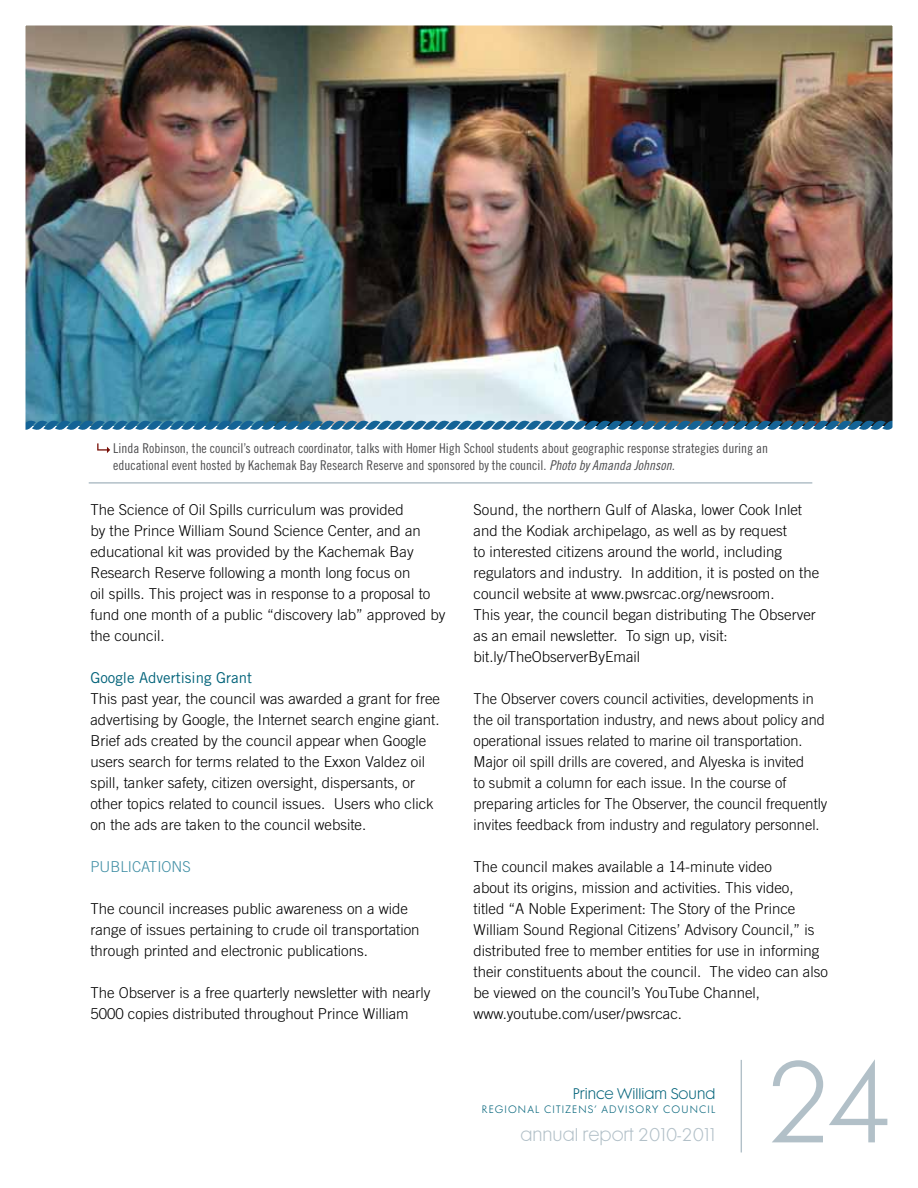
<style>
.page{position:relative;width:918px;height:1188px;background:#fff}
.page>*{position:absolute;margin:0;border:0;box-sizing:border-box;transform-origin:0 0}
.t1{font:106.65px "Cg Futura Maxi Lt";color:#b2c0c8}
.t2{font:16.8px "Cg Futura Maxi Lt";color:#b2c0c8}
.t3{font:300 15px/21px "Trade Gothic";color:#000}
.t4{font:15px "Trade Gothic";color:#006279}
.t5{font:300 15px "Trade Gothic";color:#418fa5}
.t6{font:14.1px "Cg Futura Maxi Lt";color:#006279}
.t7{font:13.5px/16.5px "Trade Gothic Cond Eighteen";color:#4d4d4f}
.t8{font:9.75px "Cg Futura Maxi Lt";letter-spacing:.12em;color:#006279}
.s1{font-family:"Trade Gothic Cond Eighteen Obl"}
</style>
<div class="page">
<hr style="left:741px;top:1060px;width:1px;height:92px;background:#b2c0c8">
<img style="left:27px;top:27px;width:864px;height:390px">
<svg style="left:97px;top:443px;width:13px;height:10px"></svg>
<hr style="left:89px;top:482px;width:723px;height:2px;background:#b2c0c8">
<img style="left:27px;top:417px;width:864px;height:13px">
<p class="t7" style="left:113px;top:440px;width:657px">Linda Robinson, the council’s outreach coordinator, talks with Homer High School students about geographic response strategies during an educational event hosted by Kachemak Bay Research Reserve and sponsored by the council. <span class="s1">Photo by Amanda Johnson.</span></p>
<p class="t3" style="left:90px;top:499px;width:357px">The Science of Oil Spills curriculum was provided<br>by the Prince William Sound Science Center, and an educational kit was provided by the Kachemak Bay Research Reserve following a month long focus on<br>oil spills. This project was in response to a proposal to fund one month of a public “discovery lab” approved by the council.</p>
<p class="t4" style="left:90px;top:669px;width:163px">Google Advertising Grant</p>
<p class="t3" style="left:90px;top:688px;width:351px">This past year, the council was awarded a grant for free advertising by Google, the Internet search engine giant.<br>Brief ads created by the council appear when Google users search for terms related to the Exxon Valdez oil spill, tanker safety, citizen oversight, dispersants, or other topics related to council issues. Users who click on the ads are taken to the council website.</p>
<p class="t5" style="left:90px;top:858px;width:19px">Publications</p>
<p class="t3" style="left:90px;top:898px;width:331px">The council increases public awareness on a wide range of issues pertaining to crude oil transportation through printed and electronic publications.</p>
<p class="t3" style="left:90px;top:982px;width:342px">The Observer is a free quarterly newsletter with nearly<br>5000 copies distributed throughout Prince William</p>
<p class="t3" style="left:474px;top:499px;width:347px">Sound, the northern Gulf of Alaska, lower Cook Inlet and the Kodiak archipelago, as well as by request<br>to interested citizens around the world, including regulators and industry. In addition, it is posted on the council website at www.pwsrcac.org/newsroom.<br>This year, the council began distributing The Observer as an email newsletter. To sign up, visit: bit.ly/TheObserverByEmail</p>
<p class="t3" style="left:474px;top:688px;width:355px">The Observer covers council activities, developments in the oil transportation industry, and news about policy and operational issues related to marine oil transportation.<br>Major oil spill drills are covered, and Alyeska is invited<br>to submit a column for each issue. In the course of preparing articles for The Observer, the council frequently invites feedback from industry and regulatory personnel.</p>
<p class="t3" style="left:474px;top:856px;width:356px">The council makes available a 14-minute video<br>about its origins, mission and activities. This video, titled “A Noble Experiment: The Story of the Prince William Sound Regional Citizens’ Advisory Council,” is distributed free to member entities for use in informing their constituents about the council. The video can also be viewed on the council’s YouTube Channel, www.youtube.com/user/pwsrcac.</p>
<p class="t6" style="left:573px;top:1085px;width:144px">Prince William Sound</p>
<p class="t8" style="left:482px;top:1104px;width:235px">Regional Citizens’ Advisory Council</p>
<p class="t2" style="left:520px;top:1124px;width:196px">annual report 2010-2011</p>
<h1 class="t1" style="left:763px;top:1037px;width:134px">24</h1>
</div>
